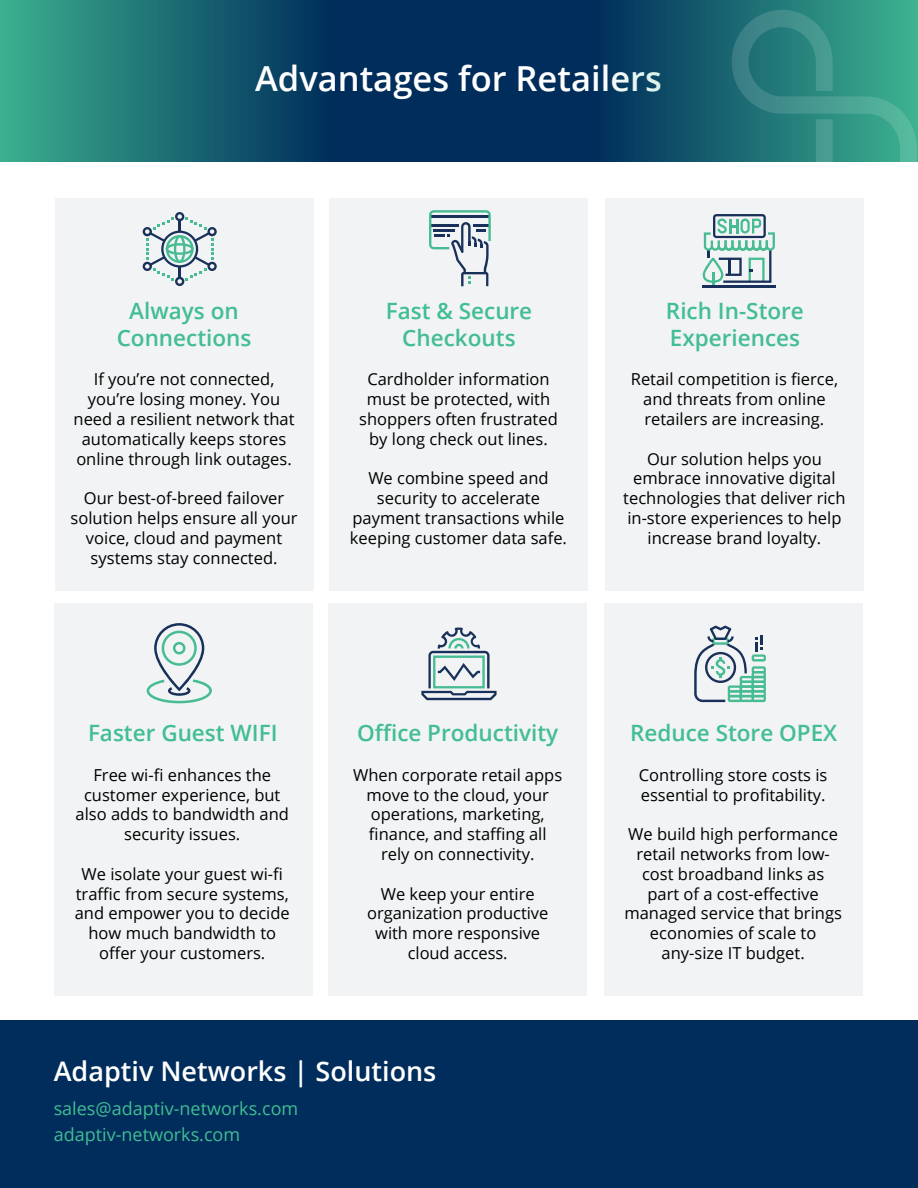
<style>
.page{position:relative;width:918px;height:1188px;background:#fff}
.page>*{position:absolute;margin:0;border:0;box-sizing:border-box;transform-origin:0 0}
.t1{font:600 34.5px "Open Sans";color:#fff}
.t2{font:600 27px "Open Sans";color:#fff}
.t3{font:600 22.5px/27px "Open Sans";color:#42bd94;text-align:center}
.t4{font:18px/26.1px "Open Sans";color:#42bd94}
.t5{font:16.5px/19.8px "Open Sans";color:#000;text-align:center}
</style>
<div class="page">
<div style="left:0;top:1px;width:918px;height:161px;background:#002d5b"></div>
<div style="left:0;top:0;width:333px;height:161px;background:linear-gradient(to right,#3cb08e,#002e5b)"></div>
<div style="left:594px;top:0;width:324px;height:161px;background:linear-gradient(to right,#002d5b,#3db390)"></div>
<div style="left:55px;top:199px;width:258px;height:392px;background:#f1f3f4"></div>
<svg style="left:143px;top:212px;width:74px;height:74px"></svg>
<div style="left:330px;top:199px;width:258px;height:392px;background:#f1f3f4"></div>
<svg style="left:429px;top:210px;width:62px;height:76px"></svg>
<div style="left:606px;top:199px;width:258px;height:392px;background:#f1f3f4"></div>
<svg style="left:703px;top:214px;width:72px;height:71px"></svg>
<hr style="left:703px;top:285px;width:73px;height:2px;background:#19305a">
<div style="left:54px;top:604px;width:258px;height:392px;background:#f1f3f4"></div>
<svg style="left:147px;top:623px;width:65px;height:80px"></svg>
<div style="left:329px;top:604px;width:258px;height:392px;background:#f1f3f4"></div>
<svg style="left:421px;top:627px;width:76px;height:73px"></svg>
<div style="left:605px;top:604px;width:258px;height:392px;background:#f1f3f4"></div>
<svg style="left:694px;top:626px;width:72px;height:76px"></svg>
<div style="left:0;top:1020px;width:918px;height:168px;background:#002d5b"></div>
<svg style="left:732px;top:10px;width:185px;height:152px;background:#339085"></svg>
<h1 class="t1" style="left:255px;top:54px;width:408px">Advantages for Retailers</h1>
<h3 class="t3" style="left:117px;top:297px;width:136px">Always on<br>Connections</h3>
<p class="t5" style="left:74px;top:369px;width:223px">If you’re not connected, you’re losing money. You need a resilient network that automatically keeps stores online through link outages.</p>
<p class="t5" style="left:71px;top:488px;width:228px">Our best-of-breed failover solution helps ensure all your voice, cloud and payment systems stay connected.</p>
<h3 class="t3" style="left:386px;top:297px;width:148px">Fast &amp; Secure<br>Checkouts</h3>
<p class="t5" style="left:359px;top:369px;width:200px">Cardholder information must be protected, with shoppers often frustrated by long check out lines.</p>
<p class="t5" style="left:350px;top:468px;width:219px">We combine speed and security to accelerate payment transactions while keeping customer data safe.</p>
<h3 class="t3" style="left:666px;top:297px;width:139px;text-align:left">Rich In-Store<br>Experiences</h3>
<p class="t5" style="left:631px;top:369px;width:209px">Retail competition is fierce, and threats from online retailers are increasing.</p>
<p class="t5" style="left:623px;top:448px;width:224px">Our solution helps you embrace innovative digital technologies that deliver rich in-store experiences to help increase brand loyalty.</p>
<h3 class="t3" style="left:88px;top:719px;width:191px">Faster Guest WIFI</h3>
<p class="t5" style="left:76px;top:764px;width:215px">Free wi-fi enhances the customer experience, but also adds to bandwidth and security issues.</p>
<p class="t5" style="left:75px;top:863px;width:217px">We isolate your guest wi-fi traffic from secure systems, and empower you to decide how much bandwidth to offer your customers.</p>
<h3 class="t3" style="left:357px;top:719px;width:203px">Office Productivity</h3>
<p class="t5" style="left:353px;top:764px;width:211px">When corporate retail apps move to the cloud, your operations, marketing, finance, and staffing all rely on connectivity.</p>
<p class="t5" style="left:367px;top:883px;width:183px">We keep your entire organization productive with more responsive cloud access.</p>
<h2 class="t2" style="left:54px;top:1052px;width:384px">Adaptiv Networks | Solutions</h2>
<p class="t4" style="left:54px;top:1095px;width:246px">sales@adaptiv-networks.com adaptiv-networks.com</p>
<h3 class="t3" style="left:630px;top:719px;width:209px">Reduce Store OPEX</h3>
<p class="t5" style="left:639px;top:764px;width:190px;text-align:left">Controlling store costs is essential to profitability.</p>
<p class="t5" style="left:624px;top:824px;width:219px">We build high performance retail networks from low&shy;cost broadband links as part of a cost-effective managed service that brings economies of scale to any-size IT budget.</p>
</div>
